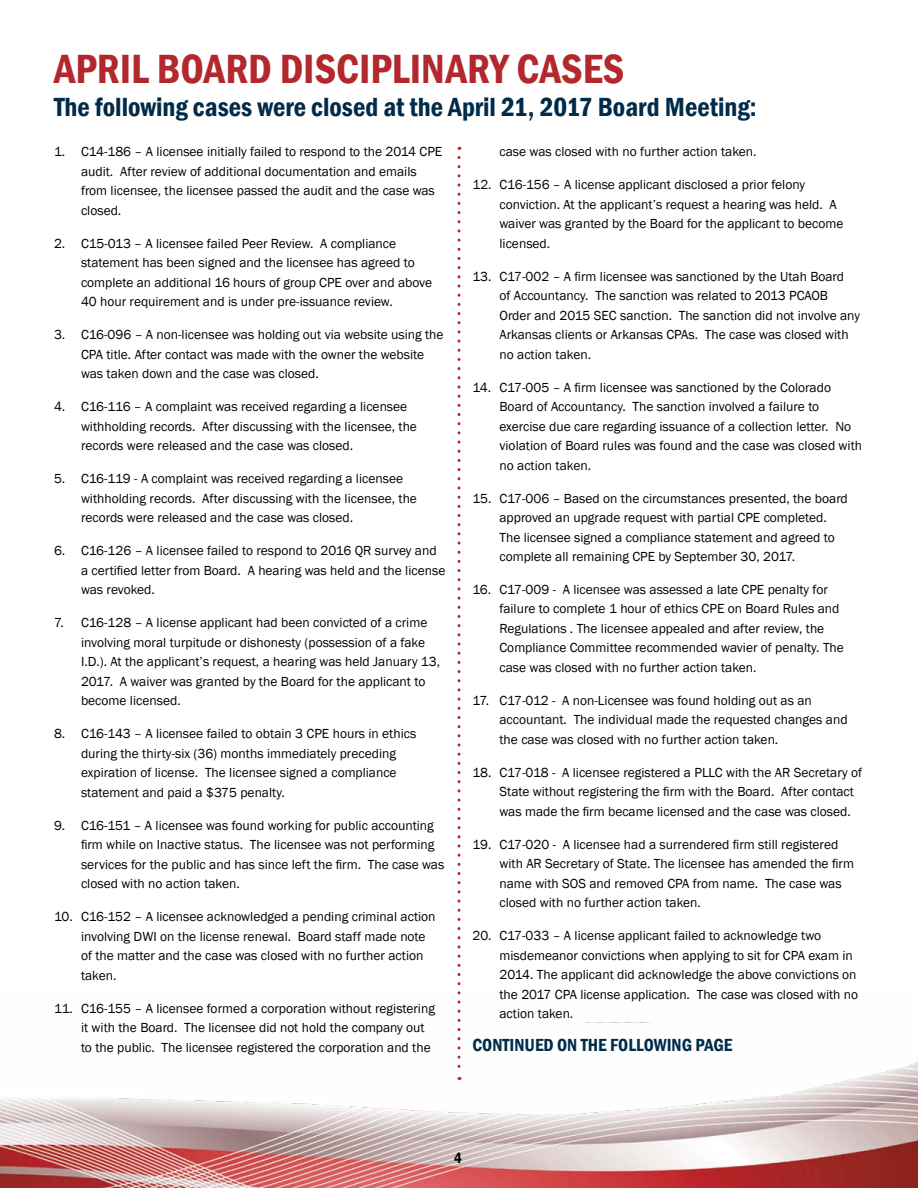
<style>
.page{position:relative;width:918px;height:1188px;background:#fff}
.page>*{position:absolute;margin:0;border:0;box-sizing:border-box;transform-origin:0 0}
.t1{font:600 condensed 42px "Franklin Gothic";color:#b3282d}
.t2{font:600 condensed 27px "Franklin Gothic";color:#002b49}
.t3{font:600 condensed 18px "Franklin Gothic";color:#002b49}
.t4{font:600 condensed 15px "Franklin Gothic";color:#000}
.t5{font:13.5px/19.5px "Franklin Gothic";color:#000}
</style>
<div class="page">
<img style="left:0;top:992px;width:918px;height:196px">
<svg style="left:458px;top:157px;width:2px;height:923px"></svg>
<h1 class="t1" style="left:54px;top:41px;width:572px">APRIL BOARD DISCIPLINARY CASES</h1>
<h2 class="t2" style="left:54px;top:89px;width:704px">The following cases were closed at the April 21, 2017 Board Meeting:</h2>
<p class="t5" style="left:81px;top:142px;width:363px;text-indent:-27px">1. C14-186 – A licensee initially failed to respond to the 2014 CPE audit. After review of additional documentation and emails from licensee, the licensee passed the audit and the case was closed.</p>
<p class="t5" style="left:81px;top:234px;width:353px;text-indent:-27px">2. C15-013 – A licensee failed Peer Review. A compliance statement has been signed and the licensee has agreed to complete an additional 16 hours of group CPE over and above 40 hour requirement and is under pre-issuance review.</p>
<p class="t5" style="left:81px;top:325px;width:364px;text-indent:-27px">3. C16-096 – A non-licensee was holding out via website using the<br>CPA title. After contact was made with the owner the website was taken down and the case was closed.</p>
<p class="t5" style="left:81px;top:397px;width:338px;text-indent:-27px">4. C16-116 – A complaint was received regarding a licensee withholding records. After discussing with the licensee, the records were released and the case was closed.</p>
<p class="t5" style="left:81px;top:469px;width:338px;text-indent:-27px">5. C16-119 - A complaint was received regarding a licensee withholding records. After discussing with the licensee, the records were released and the case was closed.</p>
<p class="t5" style="left:81px;top:541px;width:366px;text-indent:-27px">6. C16-126 – A licensee failed to respond to 2016 QR survey and a certified letter from Board. A hearing was held and the license was revoked.</p>
<p class="t5" style="left:81px;top:613px;width:361px;text-indent:-27px">7. C16-128 – A license applicant had been convicted of a crime involving moral turpitude or dishonesty (possession of a fake I.D.). At the applicant’s request, a hearing was held January 13, 2017. A waiver was granted by the Board for the applicant to become licensed.</p>
<p class="t5" style="left:81px;top:724px;width:337px;text-indent:-27px">8. C16-143 – A licensee failed to obtain 3 CPE hours in ethics during the thirty-six (36) months immediately preceding expiration of license. The licensee signed a compliance statement and paid a $375 penalty.</p>
<p class="t5" style="left:81px;top:816px;width:365px;text-indent:-27px">9. C16-151 – A licensee was found working for public accounting firm while on Inactive status. The licensee was not performing services for the public and has since left the firm. The case was closed with no action taken.</p>
<p class="t5" style="left:81px;top:907px;width:356px;text-indent:-27px">10. C16-152 – A licensee acknowledged a pending criminal action involving DWI on the license renewal. Board staff made note of the matter and the case was closed with no further action taken.</p>
<p class="t5" style="left:81px;top:999px;width:356px;text-indent:-27px">11. C16-155 – A licensee formed a corporation without registering it with the Board. The licensee did not hold the company out to the public. The licensee registered the corporation and the</p>
<p class="t5" style="left:500px;top:142px;width:259px">case was closed with no further action taken.</p>
<p class="t5" style="left:500px;top:175px;width:345px;text-indent:-27px">12. C16-156 – A license applicant disclosed a prior felony conviction. At the applicant’s request a hearing was held. A waiver was granted by the Board for the applicant to become licensed.</p>
<p class="t5" style="left:500px;top:267px;width:362px;text-indent:-27px">13. C17-002 – A firm licensee was sanctioned by the Utah Board<br>of Accountancy. The sanction was related to 2013 PCAOB Order and 2015 SEC sanction. The sanction did not involve any Arkansas clients or Arkansas CPAs. The case was closed with no action taken.</p>
<p class="t5" style="left:500px;top:378px;width:364px;text-indent:-27px">14. C17-005 – A firm licensee was sanctioned by the Colorado Board of Accountancy. The sanction involved a failure to exercise due care regarding issuance of a collection letter. No violation of Board rules was found and the case was closed with no action taken.</p>
<p class="t5" style="left:500px;top:489px;width:350px;text-indent:-27px">15. C17-006 – Based on the circumstances presented, the board approved an upgrade request with partial CPE completed.<br>The licensee signed a compliance statement and agreed to complete all remaining CPE by September 30, 2017.</p>
<p class="t5" style="left:500px;top:580px;width:346px;text-indent:-27px">16. C17-009 - A licensee was assessed a late CPE penalty for failure to complete 1 hour of ethics CPE on Board Rules and Regulations . The licensee appealed and after review, the Compliance Committee recommended wavier of penalty. The case was closed with no further action taken.</p>
<p class="t5" style="left:500px;top:691px;width:350px;text-indent:-27px">17. C17-012 - A non-Licensee was found holding out as an accountant. The individual made the requested changes and the case was closed with no further action taken.</p>
<p class="t5" style="left:500px;top:763px;width:364px;text-indent:-27px">18. C17-018 - A licensee registered a PLLC with the AR Secretary of<br>State without registering the firm with the Board. After contact was made the firm became licensed and the case was closed.</p>
<p class="t5" style="left:500px;top:835px;width:356px;text-indent:-27px">19. C17-020 - A licensee had a surrendered firm still registered with AR Secretary of State. The licensee has amended the firm name with SOS and removed CPA from name. The case was closed with no further action taken.</p>
<p class="t5" style="left:500px;top:926px;width:360px;text-indent:-27px">20. C17-033 – A license applicant failed to acknowledge two misdemeanor convictions when applying to sit for CPA exam in 2014. The applicant did acknowledge the above convictions on the 2017 CPA license application. The case was closed with no action taken.</p>
<h3 class="t3" style="left:472px;top:1033px;width:261px">CONTINUED ON THE FOLLOWING PAGE</h3>
<p class="t4" style="left:454px;top:1148px;width:9px">4</p>
</div>
